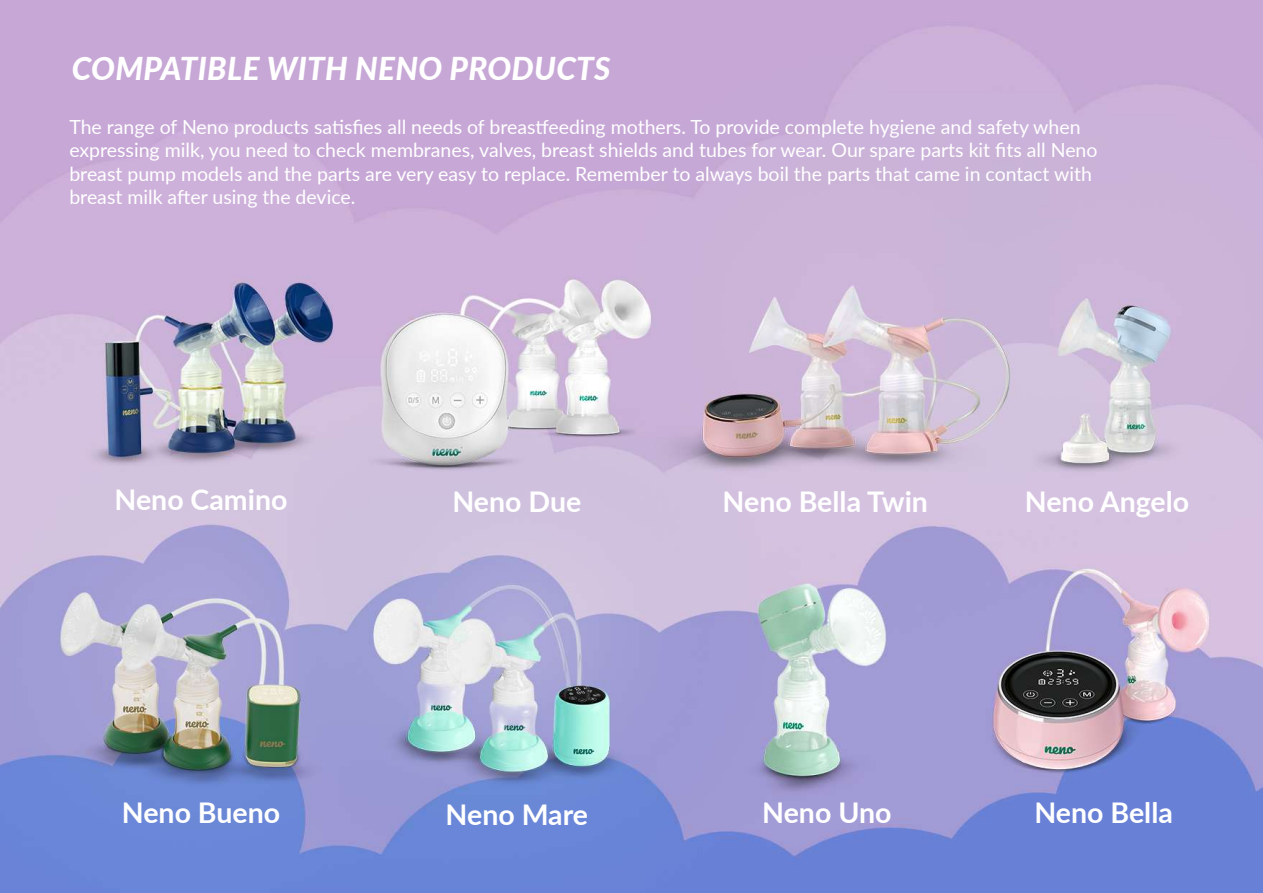
<style>
.page{position:relative;width:1263px;height:893px;background:#fff}
.page>*{position:absolute;margin:0;border:0;box-sizing:border-box;transform-origin:0 0}
.t1{font:italic 900 31.5px "Lato";letter-spacing:.01em;color:#fff}
.t2{font:700 28.5px "Lato";color:#fff}
.t3{font:19.5px/23.4px "Lato";color:#fff}
</style>
<div class="page">
<img style="left:0;top:0;width:1263px;height:893px">
<h1 class="t1" style="left:72px;top:46px;width:540px">COMPATIBLE WITH NENO PRODUCTS</h1>
<p class="t3" style="left:69px;top:114px;width:1030px">The range of Neno products satisfies all needs of breastfeeding mothers. To provide complete hygiene and safety when expressing milk, you need to check membranes, valves, breast shields and tubes for wear. Our spare parts kit fits all Neno breast pump models and the parts are very easy to replace. Remember to always boil the parts that came in contact with breast milk after using the device.</p>
<h2 class="t2" style="left:115px;top:478px;width:174px">Neno Camino</h2>
<h2 class="t2" style="left:452px;top:480px;width:130px">Neno Due</h2>
<h2 class="t2" style="left:122px;top:792px;width:160px">Neno Bueno</h2>
<h2 class="t2" style="left:446px;top:793px;width:144px">Neno Mare</h2>
<h2 class="t2" style="left:723px;top:480px;width:207px">Neno Bella Twin</h2>
<h2 class="t2" style="left:1025px;top:480px;width:166px">Neno Angelo</h2>
<h2 class="t2" style="left:762px;top:792px;width:131px">Neno Uno</h2>
<h2 class="t2" style="left:1034px;top:792px;width:140px">Neno Bella</h2>
</div>
